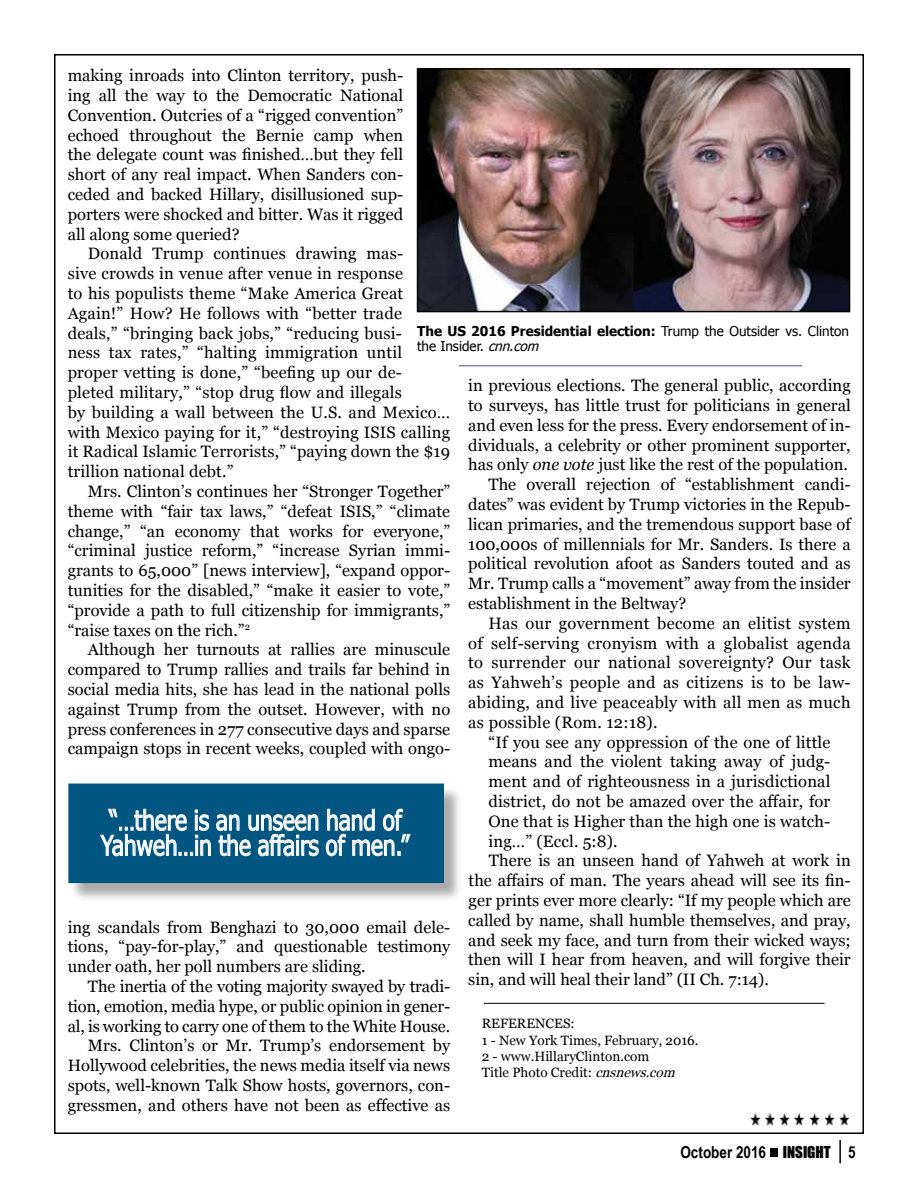
<style>
.page{position:relative;width:918px;height:1188px;background:#fff}
.page>*{position:absolute;margin:0;border:0;box-sizing:border-box;transform-origin:0 0}
.t1{font:27.45px/25.2px "Verdana";letter-spacing:-.03em;color:#fff;scale:.76 1}
.t2{font:16.5px/19.8px "Georgia";color:#000;text-align:justify}
.t3{font:16.5px "Georgia";letter-spacing:.02em;color:#000}
.t4{font:700 16.5px "Arial Narrow";color:#000}
.t5{font:13.5px/16.2px "Georgia";color:#000}
.t6{font:13.5px/15px "Tahoma";color:#000}
.s1{font-weight:700}
.s2{font-style:italic}
.s3{font-family:"Impact";font-weight:400;font-size:15px}
</style>
<div class="page">
<hr style="left:839px;top:1140px;width:2px;height:23px;background:#000">
<div style="left:770px;top:1148px;width:8px;height:8px;background:#000"></div>
<hr style="left:459px;top:365px;width:343px;height:1px;background:#5a4b76">
<img style="left:420px;top:71px;width:427px;height:238px">
<div style="left:417px;top:68px;width:433px;height:244px;border:2px solid #000"></div>
<div style="left:71px;top:786px;width:392px;height:116px;background:#000;opacity:.33"></div>
<div style="left:68px;top:784px;width:376px;height:99px;background:#005581"></div>
<svg style="left:100px;top:808px;width:219px;height:49px"></svg>
<svg style="left:326px;top:808px;width:85px;height:49px"></svg>
<hr style="left:484px;top:1003px;width:341px;height:1px;background:#000">
<img style="left:751px;top:1113px;width:99px;height:12px">
<p class="t2" style="left:68px;top:65px;width:337px">making inroads into Clinton territory, push&shy;ing all the way to the Democratic National Convention. Outcries of a “rigged convention” echoed throughout the Bernie camp when the delegate count was finished…but they fell short of any real impact. When Sanders con&shy;ceded and backed Hillary, disillusioned sup&shy;porters were shocked and bitter. Was it rigged all along some queried?</p>
<p class="t2" style="left:68px;top:243px;width:384px;text-align:left;text-indent:20px">Donald Trump continues drawing mas-<br>sive crowds in venue after venue in response<br>to his populists theme “Make America Great Again!” How? He follows with “better trade deals,” “bringing back jobs,” “reducing busi-<br>ness tax rates,” “halting immigration until proper vetting is done,” “beefing up our de&shy;pleted military,” “stop drug flow and illegals<br>by building a wall between the U.S. and Mexico… with Mexico paying for it,” “destroying ISIS calling it Radical Islamic Terrorists,” “paying down the $19 trillion national debt.”</p>
<p class="t2" style="left:68px;top:481px;width:384px;text-indent:20px">Mrs. Clinton’s continues her “Stronger Together” theme with “fair tax laws,” “defeat ISIS,” “climate change,” “an economy that works for everyone,” “criminal justice reform,” “increase Syrian immi&shy;grants to 65,000” [news interview], “expand oppor&shy;tunities for the disabled,” “make it easier to vote,” “provide a path to full citizenship for immigrants,” “raise taxes on the rich.”<sup>2</sup></p>
<p class="t2" style="left:68px;top:639px;width:384px;text-indent:20px">Although her turnouts at rallies are minuscule compared to Trump rallies and trails far behind in social media hits, she has lead in the national polls against Trump from the outset. However, with no press conferences in 277 consecutive days and sparse campaign stops in recent weeks, coupled with ongo-</p>
<p class="t6" style="left:417px;top:323px;width:433px"><span class="s1">The US 2016 Presidential election:</span> Trump the Outsider vs. Clinton the Insider. <span class="s2">cnn.com</span></p>
<p class="t2" style="left:468px;top:375px;width:384px">in previous elections. The general public, according</p>
<p class="t2" style="left:468px;top:395px;width:384px">to surveys, has little trust for politicians in general</p>
<p class="t2" style="left:468px;top:415px;width:384px">and even less for the press. Every endorsement of in-</p>
<p class="t2" style="left:468px;top:434px;width:384px">dividuals, a celebrity or other prominent supporter,</p>
<p class="t2" style="left:468px;top:454px;width:381px">has only <span class="s2">one vote</span> just like the rest of the population.</p>
<p class="t2" style="left:489px;top:474px;width:364px">The overall rejection of “establishment candi-</p>
<p class="t2" style="left:468px;top:494px;width:384px">dates” was evident by Trump victories in the Repub-</p>
<p class="t2" style="left:468px;top:514px;width:384px">lican primaries, and the tremendous support base of</p>
<p class="t2" style="left:468px;top:533px;width:384px">100,000s of millennials for Mr. Sanders. Is there a</p>
<p class="t2" style="left:468px;top:553px;width:384px">political revolution afoot as Sanders touted and as</p>
<p class="t2" style="left:468px;top:573px;width:384px">Mr. Trump calls a “movement” away from the insider</p>
<p class="t2" style="left:468px;top:593px;width:220px">establishment in the Beltway?</p>
<p class="t3" style="left:489px;top:611px;width:364px">Has our government become an elitist system</p>
<p class="t3" style="left:468px;top:631px;width:384px">of self-serving cronyism with a globalist agenda</p>
<p class="t3" style="left:468px;top:651px;width:384px">to surrender our national sovereignty? Our task</p>
<p class="t3" style="left:468px;top:671px;width:384px">as Yahweh’s people and as citizens is to be law-</p>
<p class="t3" style="left:468px;top:690px;width:384px">abiding, and live peaceably with all men as much</p>
<p class="t3" style="left:468px;top:710px;width:191px">as possible (Rom. 12:18).</p>
<p class="t2" style="left:489px;top:731px;width:343px">“If you see any oppression of the one of little</p>
<p class="t2" style="left:489px;top:751px;width:343px">means and the violent taking away of judg-</p>
<p class="t2" style="left:489px;top:771px;width:343px">ment and of righteousness in a jurisdictional</p>
<p class="t2" style="left:489px;top:791px;width:343px">district, do not be amazed over the affair, for</p>
<p class="t2" style="left:489px;top:811px;width:343px">One that is Higher than the high one is watch-</p>
<p class="t2" style="left:489px;top:830px;width:131px">ing…” (Eccl. 5:8).</p>
<p class="t2" style="left:489px;top:850px;width:363px">There is an unseen hand of Yahweh at work in</p>
<p class="t2" style="left:469px;top:870px;width:384px">the affairs of man. The years ahead will see its fin-</p>
<p class="t2" style="left:469px;top:890px;width:384px">ger prints ever more clearly: “If my people which are</p>
<p class="t2" style="left:468px;top:910px;width:384px">called by name, shall humble themselves, and pray,</p>
<p class="t2" style="left:468px;top:929px;width:384px">and seek my face, and turn from their wicked ways;</p>
<p class="t2" style="left:468px;top:949px;width:384px">then will I hear from heaven, and will forgive their</p>
<p class="t2" style="left:468px;top:969px;width:302px">sin, and will heal their land” (II Ch. 7:14).</p>
<p class="t5" style="left:482px;top:1015px;width:218px">REFERENCES:<br>1 - New York Times, February, 2016.<br>2 - www.HillaryClinton.com<br>Title Photo Credit: <span class="s2">cnsnews.com</span></p>
<h1 class="t1" style="left:101px;top:807px;width:408px">“…there is an unseen hand of<br>Yahweh…in the affairs of men.”</h1>
<p class="t2" style="left:68px;top:916px;width:384px">ing scandals from Benghazi to 30,000 email dele&shy;tions, “pay-for-play,” and questionable testimony under oath, her poll numbers are sliding.</p>
<p class="t2" style="left:68px;top:976px;width:384px;text-align:right">The inertia of the voting majority swayed by tradi&shy;tion, emotion, media hype, or public opinion in gener&shy;al, is working to carry one of them to the White House.<br>Mrs. Clinton’s or Mr. Trump’s endorsement by Hollywood celebrities, the news media itself via news spots, well-known Talk Show hosts, governors, con&shy;gressmen, and others have not been as effective as</p>
<p class="t4" style="left:680px;top:1139px;width:177px">October 2016 <span class="s3">INSIGHT</span> 5</p>
</div>
